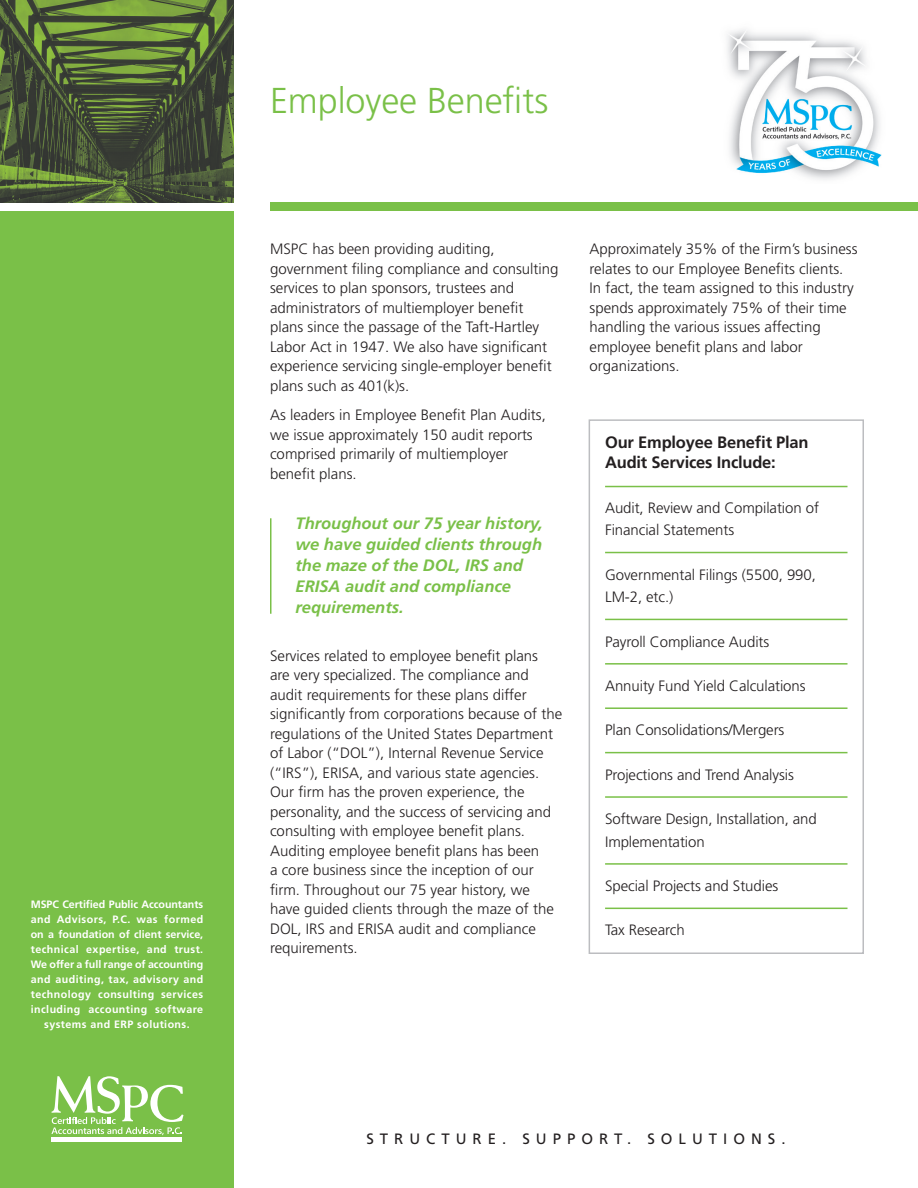
<style>
.page{position:relative;width:918px;height:1188px;background:#fff}
.page>*{position:absolute;margin:0;border:0;box-sizing:border-box;transform-origin:0 0}
.t1{font:300 36px "Frutiger";letter-spacing:-.005em;color:#7ac048}
.Callout{font:italic 700 16.5px/21px "Frutiger";color:#7ac048}
.Table_bld{font:700 16.5px/19.5px "Frutiger";letter-spacing:-.01em;color:#231f20}
.text{font:300 15px/19.5px "Frutiger";color:#231f20}
.Paragraph_Style_1{font:300 15px/22.5px "Frutiger";letter-spacing:-.005em;color:#231f20}
.t2{font:15px "Frutiger";letter-spacing:.4em;color:#231f20}
.t3{font:700 10.65px/15px "Frutiger";letter-spacing:.04em;color:#fff;text-align:center}
</style>
<div class="page">
<img style="left:727px;top:29px;width:155px;height:151px">
<div style="left:0;top:212px;width:234px;height:976px;background:#7ac048"></div>
<div style="left:270px;top:202px;width:648px;height:10px;background:#7ac048"></div>
<hr style="left:270px;top:518px;width:2px;height:96px;background:#7ac048">
<img style="left:0;top:0;width:234px;height:202px">
<hr style="left:52px;top:1138px;width:130px;height:4px;background:#fff">
<svg style="left:51px;top:1076px;width:132px;height:59px"></svg>
<hr style="left:605px;top:486px;width:243px;height:1px;background:#7ac048">
<hr style="left:605px;top:552px;width:243px;height:1px;background:#7ac048">
<hr style="left:605px;top:619px;width:243px;height:1px;background:#7ac048">
<hr style="left:605px;top:663px;width:243px;height:2px;background:#7ac048">
<hr style="left:605px;top:707px;width:243px;height:2px;background:#7ac048">
<hr style="left:605px;top:752px;width:243px;height:1px;background:#7ac048">
<hr style="left:605px;top:796px;width:243px;height:2px;background:#7ac048">
<hr style="left:605px;top:863px;width:243px;height:2px;background:#7ac048">
<hr style="left:605px;top:908px;width:243px;height:1px;background:#7ac048">
<div style="left:589px;top:419px;width:275px;height:535px;border:2px solid #bcbdc0"></div>
<p class="t3" style="left:31px;top:897px;width:174px">MSPC Certified Public Accountants and Advisors, P.C. was formed on a foundation of client service, technical expertise, and trust.<br>We offer a full range of accounting and auditing, tax, advisory and technology consulting services including accounting software systems and ERP solutions.</p>
<p class="t1" style="left:270px;top:80px;width:280px">Employee Benefits</p>
<p class="text" style="left:270px;top:240px;width:290px">MSPC has been providing auditing, government filing compliance and consulting services to plan sponsors, trustees and administrators of multiemployer benefit plans since the passage of the Taft-Hartley Labor Act in 1947. We also have significant experience servicing single-employer benefit plans such as 401(k)s.</p>
<p class="text" style="left:270px;top:405px;width:277px">As leaders in Employee Benefit Plan Audits, we issue approximately 150 audit reports comprised primarily of multiemployer benefit plans.</p>
<p class="Callout" style="left:296px;top:513px;width:249px">Throughout our 75 year history, we have guided clients through the maze of the DOL, IRS and<br>ERISA audit and compliance requirements.</p>
<p class="text" style="left:270px;top:646px;width:294px">Services related to employee benefit plans<br>are very specialized. The compliance and audit requirements for these plans differ significantly from corporations because of the regulations of the United States Department of Labor (“DOL”), Internal Revenue Service (“IRS”), ERISA, and various state agencies.<br>Our firm has the proven experience, the personality, and the success of servicing and consulting with employee benefit plans.<br>Auditing employee benefit plans has been<br>a core business since the inception of our firm. Throughout our 75 year history, we have guided clients through the maze of the DOL, IRS and ERISA audit and compliance requirements.</p>
<p class="text" style="left:590px;top:240px;width:270px">Approximately 35% of the Firm’s business relates to our Employee Benefits clients.<br>In fact, the team assigned to this industry spends approximately 75% of their time handling the various issues affecting employee benefit plans and labor organizations.</p>
<p class="Table_bld" style="left:605px;top:433px;width:205px">Our Employee Benefit Plan<br>Audit Services Include:</p>
<p class="text" style="left:605px;top:497px;width:215px;line-height:22.5px">Audit, Review and Compilation of<br>Financial Statements</p>
<p class="text" style="left:605px;top:563px;width:212px;line-height:22.5px">Governmental Filings (5500, 990,<br>LM-2, etc.)</p>
<p class="text" style="left:605px;top:632px;width:166px">Payroll Compliance Audits</p>
<p class="text" style="left:605px;top:676px;width:202px">Annuity Fund Yield Calculations</p>
<p class="Paragraph_Style_1" style="left:605px;top:719px;width:181px">Plan Consolidations/Mergers</p>
<p class="Paragraph_Style_1" style="left:605px;top:764px;width:190px">Projections and Trend Analysis</p>
<p class="Paragraph_Style_1" style="left:605px;top:808px;width:213px">Software Design, Installation, and<br>Implementation</p>
<p class="Paragraph_Style_1" style="left:605px;top:875px;width:175px">Special Projects and Studies</p>
<p class="Paragraph_Style_1" style="left:605px;top:919px;width:81px">Tax Research</p>
<p class="t2" style="left:366px;top:1130px;width:421px">STRUCTURE. SUPPORT. SOLUTIONS.</p>
</div>
